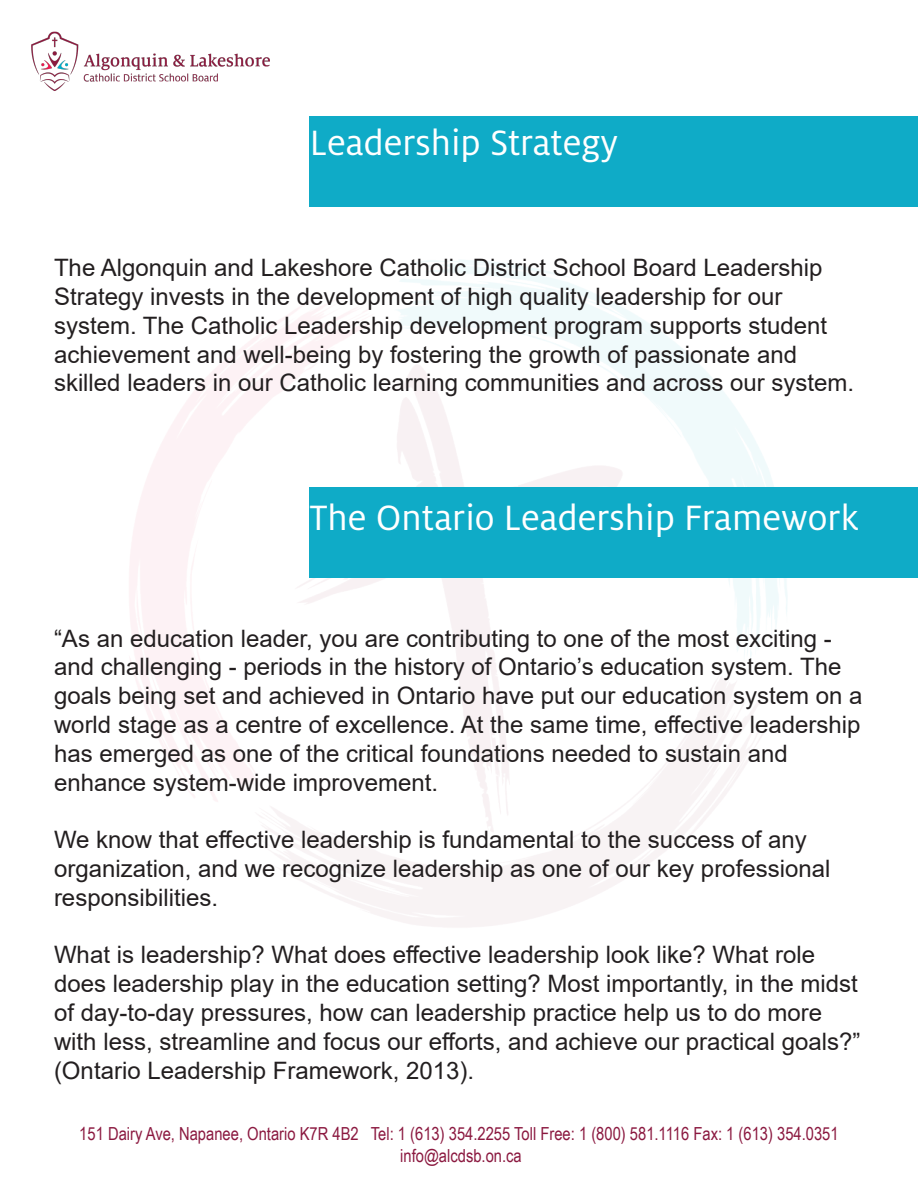
<style>
.page{position:relative;width:918px;height:1188px;background:#fff}
.page>*{position:absolute;margin:0;border:0;box-sizing:border-box;transform-origin:0 0}
.t1{font:39px "Milo Pro";color:#fff}
.t2{font:24px/28.8px "Arial";color:#231f20}
.t3{font:18px/21.6px "Arial Narrow";color:#8b1940;text-align:center}
</style>
<div class="page">
<img style="left:129px;top:260px;width:658px;height:667px">
<img style="left:31px;top:31px;width:239px;height:60px">
<div style="left:310px;top:117px;width:608px;height:90px;background:#0fabc7"></div>
<div style="left:310px;top:487px;width:608px;height:91px;background:#0fabc7"></div>
<p class="t1" style="left:310px;top:121px;width:310px">Leadership Strategy</p>
<p class="t2" style="left:54px;top:253px;width:770px">The Algonquin and Lakeshore Catholic District School Board Leadership<br>Strategy invests in the development of high quality leadership for our</p>
<p class="t2" style="left:54px;top:311px;width:802px">system. The Catholic Leadership development program supports student achievement and well-being by fostering the growth of passionate and skilled leaders in our Catholic learning communities and across our system.</p>
<p class="t1" style="left:310px;top:496px;width:550px">The Ontario Leadership Framework</p>
<p class="t2" style="left:54px;top:624px;width:810px">“As an education leader, you are contributing to one of the most exciting - and challenging - periods in the history of Ontario’s education system. The goals being set and achieved in Ontario have put our education system on a world stage as a centre of excellence. At the same time, effective leadership has emerged as one of the critical foundations needed to sustain and</p>
<p class="t2" style="left:54px;top:768px;width:386px">enhance system-wide improvement.</p>
<p class="t2" style="left:54px;top:825px;width:754px">We know that effective leadership is fundamental to the success of any</p>
<p class="t2" style="left:54px;top:854px;width:778px">organization, and we recognize leadership as one of our key professional responsibilities.</p>
<p class="t2" style="left:54px;top:940px;width:808px">What is leadership? What does effective leadership look like? What role does leadership play in the education setting? Most importantly, in the midst of day-to-day pressures, how can leadership practice help us to do more with less, streamline and focus our efforts, and achieve our practical goals?” (Ontario Leadership Framework, 2013).</p>
<p class="t3" style="left:79px;top:1122px;width:761px">151 Dairy Ave, Napanee, Ontario K7R 4B2 Tel: 1 (613) 354.2255 Toll Free: 1 (800) 581.1116 Fax: 1 (613) 354.0351 info@alcdsb.on.ca</p>
</div>
